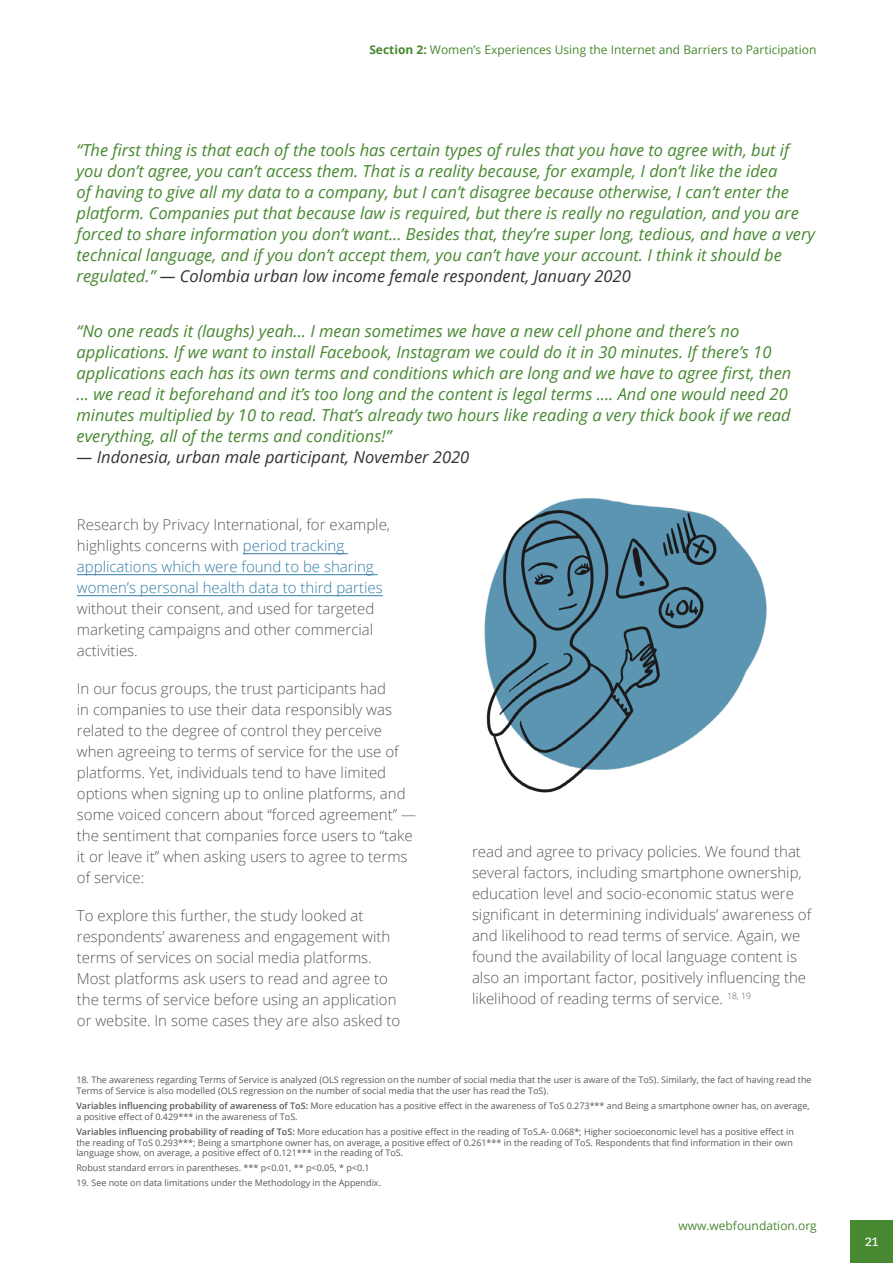
<style>
.page{position:relative;width:893px;height:1263px;background:#fff}
.page>*{position:absolute;margin:0;border:0;box-sizing:border-box;transform-origin:0 0}
.t1{font:italic 16.5px/21px "Open Sans";color:#478831}
.t2{font:italic 16.5px "Open Sans";color:#333}
.t3{font:300 15px/21px "Open Sans";color:#58585a}
.t4{font:300 15px/21px "Open Sans";color:#337da8}
.t5{font:12px "Open Sans";color:#478831}
.t6{font:12px "Bitter";color:#fff}
.t7{font:9px/10.8px "Open Sans";color:#58585a}
.s1{font-weight:700}
.s2{color:#333}
.s3{color:#58585a}
.s4{font-weight:600}
</style>
<div class="page">
<div style="left:850px;top:1220px;width:43px;height:43px;background:#478831"></div>
<hr style="left:243px;top:553px;width:105px;height:1px;background:#337da8">
<hr style="left:77px;top:574px;width:301px;height:1px;background:#337da8">
<hr style="left:77px;top:595px;width:306px;height:1px;background:#337da8">
<img style="left:484px;top:498px;width:283px;height:295px">
<p class="t5" style="left:369px;top:41px;width:449px"><span class="s1">Section 2:</span> Women’s Experiences Using the Internet and Barriers to Participation</p>
<p class="t1" style="left:77px;top:139px;width:740px">“The first thing is that each of the tools has certain types of rules that you have to agree with, but if you don’t agree, you can’t access them. That is a reality because, for example, I don’t like the idea<br>of having to give all my data to a company, but I can’t disagree because otherwise, I can’t enter the platform. Companies put that because law is required, but there is really no regulation, and you are forced to share information you don’t want... Besides that, they’re super long, tedious, and have a very technical language, and if you don’t accept them, you can’t have your account. I think it should be regulated.” <span class="s2">— Colombia urban low income female respondent, January 2020</span></p>
<p class="t1" style="left:77px;top:320px;width:716px">“No one reads it (laughs) yeah... I mean sometimes we have a new cell phone and there’s no applications. If we want to install Facebook, Instagram we could do it in 30 minutes. If there’s 10 applications each has its own terms and conditions which are long and we have to agree first, then ... we read it beforehand and it’s too long and the content is legal terms .... And one would need 20 minutes multiplied by 10 to read. That’s already two hours like reading a very thick book if we read everything, all of the terms and conditions!”</p>
<p class="t2" style="left:77px;top:446px;width:394px">— Indonesia, urban male participant, November 2020</p>
<p class="t4" style="left:77px;top:513px;width:315px"><span class="s3">Research by Privacy International, for example, highlights concerns with</span> period tracking applications which were found to be sharing women’s personal health data to third parties</p>
<p class="t3" style="left:77px;top:597px;width:299px;text-align:justify">without their consent, and used for targeted marketing campaigns and other commercial activities.</p>
<p class="t3" style="left:77px;top:677px;width:341px">In our focus groups, the trust participants had<br>in companies to use their data responsibly was related to the degree of control they perceive when agreeing to terms of service for the use of platforms. Yet, individuals tend to have limited options when signing up to online platforms, and some voiced concern about “forced agreement” — the sentiment that companies force users to “take it or leave it” when asking users to agree to terms of service:</p>
<p class="t3" style="left:77px;top:904px;width:325px">To explore this further, the study looked at respondents’ awareness and engagement with terms of services on social media platforms.<br>Most platforms ask users to read and agree to the terms of service before using an application or website. In some cases they are also asked to</p>
<p class="t3" style="left:472px;top:840px;width:341px">read and agree to privacy policies. We found that several factors, including smartphone ownership, education level and socio-economic status were significant in determining individuals’ awareness of and likelihood to read terms of service. Again, we found the availability of local language content is also an important factor, positively influencing the likelihood of reading terms of service. <sup>18,</sup> <sup>19</sup></p>
<p class="t7" style="left:76px;top:1074px;width:737px">18. The awareness regarding Terms of Service is analyzed (OLS regression on the number of social media that the user is aware of the ToS). Similarly, the fact of having read the<br>Terms of Service is also modelled (OLS regression on the number of social media that the user has read the ToS).</p>
<p class="t7" style="left:76px;top:1100px;width:735px"><span class="s4">Variables influencing probability of awareness of ToS:</span> More education has a positive effect in the awareness of ToS 0.273*** and Being a smartphone owner has, on average, a positive effect of 0.429*** in the awareness of ToS.</p>
<p class="t7" style="left:76px;top:1126px;width:719px;text-align:justify"><span class="s4">Variables influencing probability of reading of ToS:</span> More education has a positive effect in the reading of ToS.A- 0.068*; Higher socioeconomic level has a positive effect in the reading of ToS 0.293***; Being a smartphone owner has, on average, a positive effect of 0.261*** in the reading of ToS. Respondents that find information in their own language show, on average, a positive effect of 0.121*** in the reading of ToS.</p>
<p class="t7" style="left:76px;top:1162px;width:295px">Robust standard errors in parentheses. *** p&lt;0.01, ** p&lt;0.05, * p&lt;0.1</p>
<p class="t7" style="left:76px;top:1177px;width:306px">19. See note on data limitations under the Methodology in the Appendix.</p>
<p class="t5" style="left:678px;top:1218px;width:140px">www.webfoundation.org</p>
<p class="t6" style="left:865px;top:1235px;width:14px">21</p>
</div>
